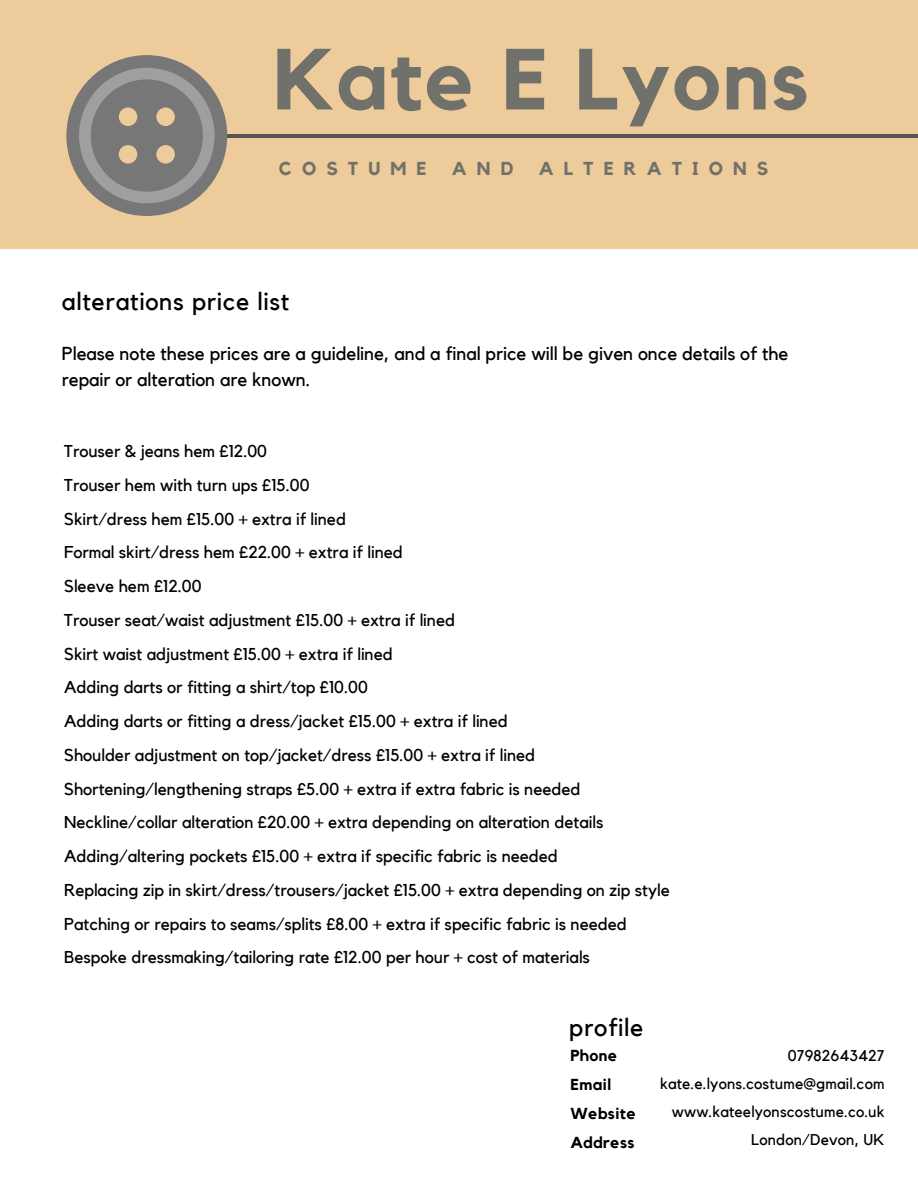
<style>
.page{position:relative;width:918px;height:1188px;background:#fff}
.page>*{position:absolute;margin:0;border:0;box-sizing:border-box;transform-origin:0 0}
.t1{font:700 85.65px "Kollektif";letter-spacing:.02em;color:#71716b}
.t2{font:24.9px "Kollektif";letter-spacing:.03em;color:#000}
.t3{font:18.75px/25.8px "Kollektif";color:#000}
.t4{font:700 18.75px "Kollektif";letter-spacing:.54em;color:#71716b}
.t5{font:17.1px/33.8px "Kollektif";color:#000}
.t6{font:700 15.9px/29.2px "Kollektif";letter-spacing:.03em;color:#000}
.t7{font:15.6px/28.2px "Kollektif";letter-spacing:.01em;color:#000;text-align:right}
</style>
<div class="page">
<div style="left:0;top:0;width:918px;height:249px;background:#eecb9a"></div>
<hr style="left:205px;top:134px;width:713px;height:3px;background:#555550">
<svg style="left:66px;top:55px;width:161px;height:161px"></svg>
<h1 class="t1" style="left:273px;top:40px;width:537px">Kate E Lyons</h1>
<p class="t4" style="left:279px;top:160px;width:149px">COSTUME</p>
<p class="t4" style="left:452px;top:160px;width:63px">AND</p>
<p class="t4" style="left:539px;top:160px;width:231px">ALTERATIONS</p>
<h2 class="t2" style="left:62px;top:289px;width:229px">alterations price list</h2>
<p class="t3" style="left:62px;top:341px;width:728px">Please note these prices are a guideline, and a final price will be given once details of the repair or alteration are known.</p>
<p class="t5" style="left:64px;top:435px;width:607px">Trouser &amp; jeans hem £12.00<br>Trouser hem with turn ups £15.00<br>Skirt/dress hem £15.00 + extra if lined<br>Formal skirt/dress hem £22.00 + extra if lined<br>Sleeve hem £12.00<br>Trouser seat/waist adjustment £15.00 + extra if lined<br>Skirt waist adjustment £15.00 + extra if lined<br>Adding darts or fitting a shirt/top £10.00<br>Adding darts or fitting a dress/jacket £15.00 + extra if lined<br>Shoulder adjustment on top/jacket/dress £15.00 + extra if lined Shortening/lengthening straps £5.00 + extra if extra fabric is needed Neckline/collar alteration £20.00 + extra depending on alteration details Adding/altering pockets £15.00 + extra if specific fabric is needed<br>Replacing zip in skirt/dress/trousers/jacket £15.00 + extra depending on zip style Patching or repairs to seams/splits £8.00 + extra if specific fabric is needed Bespoke dressmaking/tailoring rate £12.00 per hour + cost of materials</p>
<h2 class="t2" style="left:569px;top:1016px;width:76px">profile</h2>
<p class="t6" style="left:570px;top:1041px;width:67px">Phone<br>Email<br>Website<br>Address</p>
<p class="t7" style="left:660px;top:1042px;width:226px">07982643427 kate.e.lyons.costume@gmail.com www.kateelyonscostume.co.uk<br>London/Devon, UK</p>
</div>
